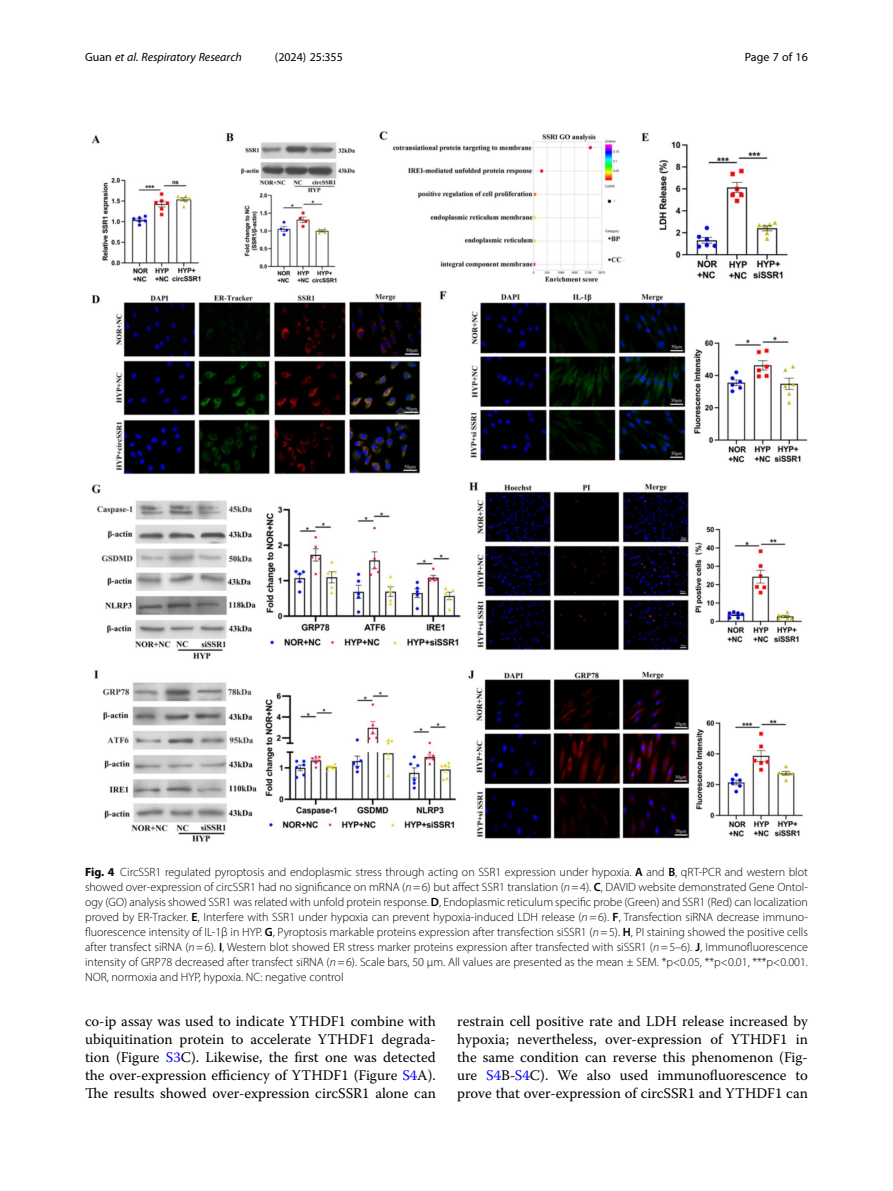
<style>
.page{position:relative;width:893px;height:1191px;background:#fff}
.page>*{position:absolute;margin:0;border:0;box-sizing:border-box;transform-origin:0 0}
.Body_Text{font:14.7px/18px "Warnock Pro";color:#000;text-align:justify}
.Figure_Caption{font:300 12px/15px "Myriad Pro";color:#000;text-align:justify}
.t1{font:italic 12px "Myriad Pro";color:#000}
.t2{font:12px "Myriad Pro";color:#000}
.s1{font-style:normal}
.s2{font-weight:700}
.s3{font-weight:600}
.s4{font-style:italic}
.s5{color:#00f}
</style>
<div class="page">
<img style="left:91px;top:131px;width:717px;height:711px">
<p class="t1" style="left:85px;top:50px;width:158px"><span class="s1">Guan</span> et al. Respiratory Research</p>
<p class="t2" style="left:275px;top:50px;width:70px">(2024) 25:355</p>
<p class="t2" style="left:745px;top:50px;width:65px">Page 7 of 16</p>
<p class="Figure_Caption" style="left:85px;top:864px;width:724px"><span class="s2">Fig. 4</span> CircSSR1 regulated pyroptosis and endoplasmic stress through acting on SSR1 expression under hypoxia. <span class="s3">A</span> and <span class="s3">B</span>, qRT-PCR and western blot showed over-expression of circSSR1 had no significance on mRNA (<span class="s4">n</span>=6) but affect SSR1 translation (<span class="s4">n</span>=4). <span class="s3">C</span>, DAVID website demonstrated Gene Ontol&shy;ogy (GO) analysis showed SSR1 was related with unfold protein response. <span class="s3">D</span>, Endoplasmic reticulum specific probe (Green) and SSR1 (Red) can localization proved by ER-Tracker. <span class="s3">E</span>, Interfere with SSR1 under hypoxia can prevent hypoxia-induced LDH release (<span class="s4">n</span>=6). <span class="s3">F</span>, Transfection siRNA decrease immuno&shy;fluorescence intensity of IL-1β in HYP. <span class="s3">G</span>, Pyroptosis markable proteins expression after transfection siSSR1 (<span class="s4">n</span>=5). <span class="s3">H</span>, PI staining showed the positive cells after transfect siRNA (<span class="s4">n</span>=6). <span class="s3">I</span>, Western blot showed ER stress marker proteins expression after transfected with siSSR1 (<span class="s4">n</span>=5–6). <span class="s3">J</span>, Immunofluorescence intensity of GRP78 decreased after transfect siRNA (<span class="s4">n</span>=6). Scale bars, 50 μm. All values are presented as the mean ± SEM. *p&lt;0.05, **p&lt;0.01, ***p&lt;0.001.<br>NOR, normoxia and HYP, hypoxia. NC: negative control</p>
<p class="Body_Text" style="left:85px;top:1012px;width:352px">co-ip assay was used to indicate YTHDF1 combine with ubiquitination protein to accelerate YTHDF1 degrada&shy;tion (Figure <span class="s5">S3</span>C). Likewise, the first one was detected the over-expression efficiency of YTHDF1 (Figure <span class="s5">S4</span>A).<br>The results showed over-expression circSSR1 alone can</p>
<p class="Body_Text" style="left:457px;top:1012px;width:352px">restrain cell positive rate and LDH release increased by hypoxia; nevertheless, over-expression of YTHDF1 in the same condition can reverse this phenomenon (Fig&shy;ure <span class="s5">S4</span>B-<span class="s5">S4</span>C). We also used immunofluorescence to prove that over-expression of circSSR1 and YTHDF1 can</p>
</div>
